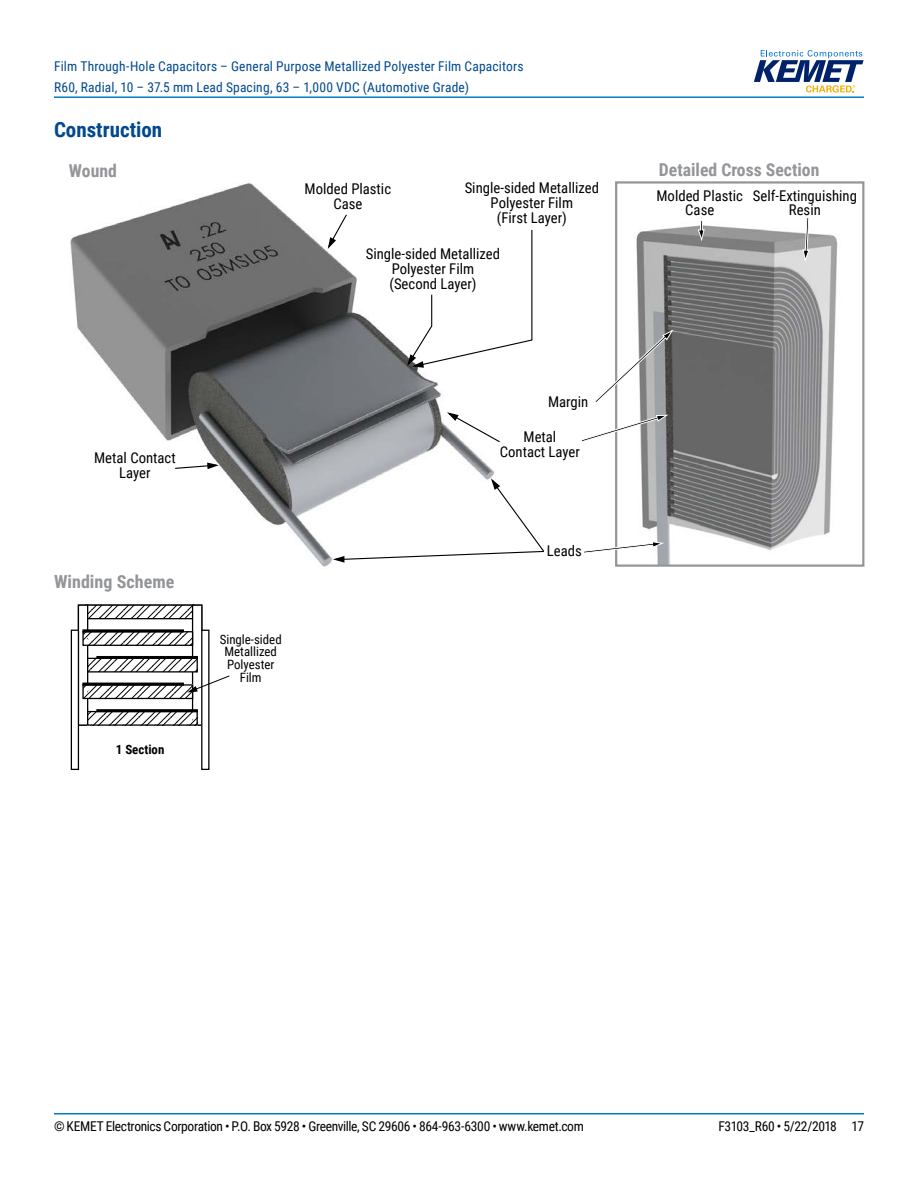
<style>
.page{position:relative;width:918px;height:1188px;background:#fff}
.page>*{position:absolute;margin:0;border:0;box-sizing:border-box;transform-origin:0 0}
.t1{font:700 21px "Roboto Condensed";color:#004990}
.t2{font:700 18px "Roboto Condensed";letter-spacing:.005em;color:#939598}
.t3{font:700 17.7px "Roboto Condensed";color:#939598}
.t4{font:14.85px/14.9px "Roboto Condensed";color:#000;text-align:center}
.t5{font:13.5px/21px "Roboto Condensed";letter-spacing:.01em;color:#004990}
.t6{font:13.5px "Roboto Condensed";letter-spacing:-.025em;color:#000}
.t7{font:12.9px/12.9px "Roboto Condensed";color:#000;text-align:center}
.t8{font:700 12.9px "Roboto Condensed";color:#000}
</style>
<div class="page">
<hr style="left:54px;top:1113px;width:810px;height:2px;background:#007dc3">
<hr style="left:54px;top:96px;width:810px;height:2px;background:#007dc3">
<svg style="left:754px;top:50px;width:110px;height:43px"></svg>
<img style="left:70px;top:183px;width:425px;height:384px">
<img style="left:636px;top:225px;width:202px;height:339px">
<div style="left:615px;top:181px;width:249px;height:386px;border:2px solid #939598"></div>
<svg style="left:327px;top:213px;width:21px;height:38px"></svg>
<svg style="left:697px;top:220px;width:8px;height:22px"></svg>
<svg style="left:802px;top:218px;width:8px;height:45px"></svg>
<svg style="left:174px;top:462px;width:48px;height:8px"></svg>
<svg style="left:445px;top:411px;width:55px;height:32px"></svg>
<svg style="left:581px;top:415px;width:88px;height:28px"></svg>
<svg style="left:595px;top:329px;width:79px;height:75px"></svg>
<svg style="left:584px;top:541px;width:81px;height:13px"></svg>
<svg style="left:330px;top:476px;width:215px;height:87px"></svg>
<svg style="left:406px;top:229px;width:127px;height:140px"></svg>
<svg style="left:88px;top:607px;width:104px;height:10px"></svg>
<div style="left:86px;top:605px;width:108px;height:14px;border:1px solid #000"></div>
<div style="left:192px;top:605px;width:10px;height:121px;border:1px solid #000"></div>
<div style="left:78px;top:605px;width:10px;height:121px;border:1px solid #000"></div>
<svg style="left:84px;top:633px;width:107px;height:11px"></svg>
<div style="left:82px;top:631px;width:111px;height:15px;border:1px solid #000"></div>
<svg style="left:89px;top:660px;width:107px;height:11px"></svg>
<div style="left:87px;top:658px;width:111px;height:15px;border:1px solid #000"></div>
<svg style="left:84px;top:686px;width:107px;height:11px"></svg>
<div style="left:82px;top:684px;width:111px;height:15px;border:1px solid #000"></div>
<svg style="left:89px;top:713px;width:107px;height:11px"></svg>
<div style="left:87px;top:711px;width:111px;height:15px;border:1px solid #000"></div>
<div style="left:82px;top:629px;width:102px;height:3px;border:1px solid #000"></div>
<div style="left:82px;top:683px;width:102px;height:3px;border:1px solid #000"></div>
<div style="left:96px;top:656px;width:102px;height:3px;border:1px solid #000"></div>
<div style="left:96px;top:709px;width:102px;height:3px;border:1px solid #000"></div>
<div style="left:71px;top:630px;width:8px;height:140px;border:1px solid #000"></div>
<div style="left:201px;top:630px;width:9px;height:140px;border:1px solid #000"></div>
<svg style="left:185px;top:675px;width:45px;height:18px"></svg>
<p class="t5" style="left:54px;top:57px;width:471px">Film Through-Hole Capacitors – General Purpose Metallized Polyester Film Capacitors<br>R60, Radial, 10 – 37.5 mm Lead Spacing, 63 – 1,000 VDC (Automotive Grade)</p>
<h1 class="t1" style="left:54px;top:115px;width:110px">Construction</h1>
<p class="t3" style="left:69px;top:163px;width:49px">Wound</p>
<p class="t3" style="left:659px;top:162px;width:162px">Detailed Cross Section</p>
<p class="t4" style="left:753px;top:189px;width:106px">Self-Extinguishing<br>Resin</p>
<p class="t4" style="left:465px;top:182px;width:136px">Single-sided Metallized<br>Polyester Film<br>(First Layer)</p>
<p class="t4" style="left:305px;top:182px;width:88px">Molded Plastic<br>Case</p>
<p class="t4" style="left:656px;top:189px;width:88px">Molded Plastic<br>Case</p>
<p class="t4" style="left:94px;top:451px;width:83px">Metal Contact<br>Layer</p>
<p class="t2" style="left:54px;top:569px;width:122px">Winding Scheme</p>
<p class="t8" style="left:116px;top:744px;width:50px">1 Section</p>
<p class="t7" style="left:220px;top:633px;width:63px">Single-sided<br>Metallized<br>Polyester<br>Film</p>
<p class="t4" style="left:366px;top:247px;width:136px">Single-sided Metallized<br>Polyester Film<br>(Second Layer)</p>
<p class="t4" style="left:548px;top:395px;width:42px">Margin</p>
<p class="t4" style="left:500px;top:430px;width:82px">Metal<br>Contact Layer</p>
<p class="t4" style="left:547px;top:545px;width:36px">Leads</p>
<p class="t6" style="left:54px;top:1120px;width:531px">© KEMET Electronics Corporation • P.O. Box 5928 • Greenville, SC 29606 • 864-963-6300 • www.kemet.com</p>
<p class="t6" style="left:718px;top:1120px;width:147px">F3103_R60 • 5/22/2018 17</p>
</div>
